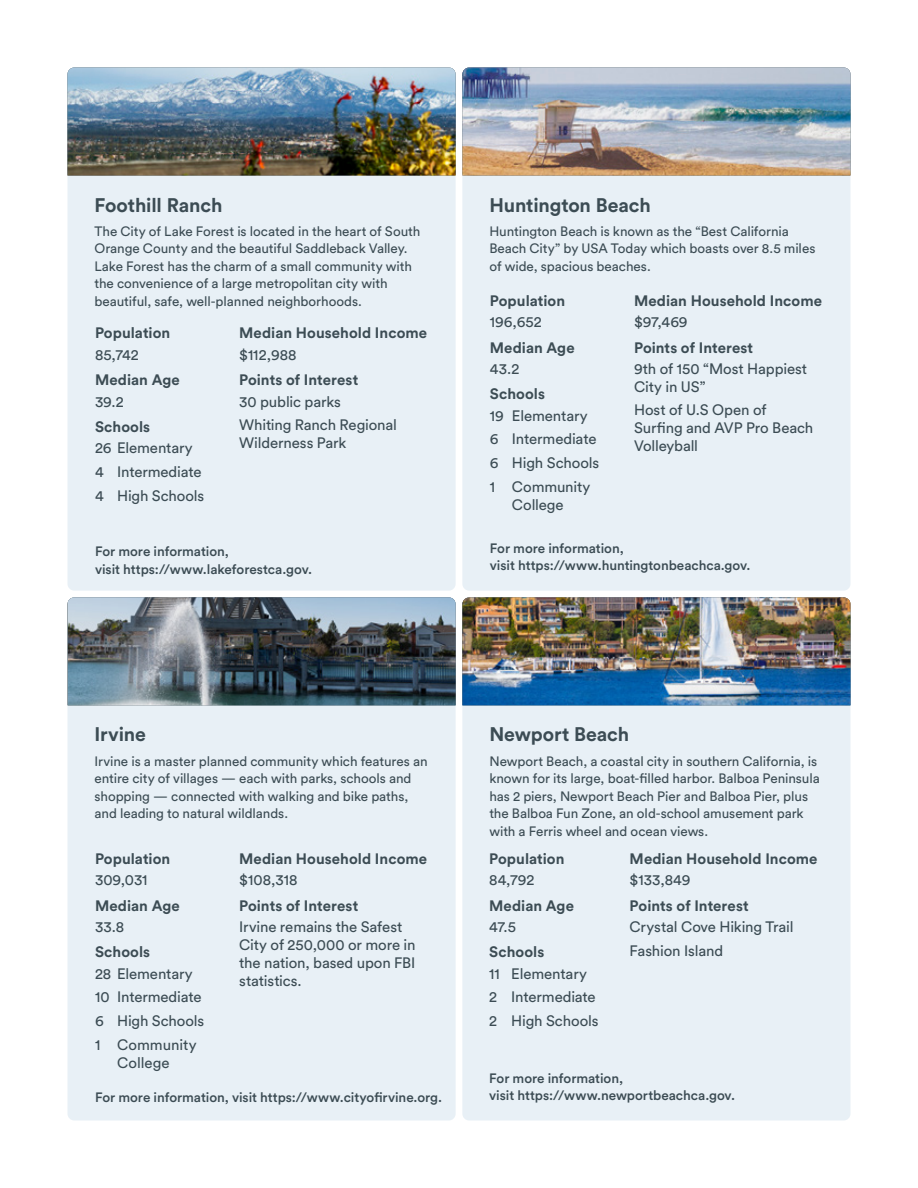
<style>
.page{position:relative;width:918px;height:1188px;background:#fff}
.page>*{position:absolute;margin:0;border:0;box-sizing:border-box;transform-origin:0 0}
.t1{font:700 19.5px "Circular Std";letter-spacing:-.005em;color:#3c4c54}
.t2{font:15px/23.7px "Circular Std";letter-spacing:-.01em;color:#3c4c54}
.t3{font:700 15px "Circular Std";letter-spacing:.005em;color:#3c4c54}
.t4{font:13.5px/17.5px "Circular Std";letter-spacing:-.005em;color:#3c4c54}
.t5{font:500 13.5px/17.5px "Circular Std";letter-spacing:-.005em;color:#3c4c54}
</style>
<div class="page">
<div style="left:462px;top:597px;width:388px;height:523px;background:#e8f0f6;border-radius:7px"></div>
<img style="left:462px;top:597px;width:388px;height:108px">
<div style="left:462px;top:68px;width:388px;height:523px;background:#e8f0f6;border-radius:7px"></div>
<img style="left:462px;top:68px;width:388px;height:108px">
<div style="left:68px;top:597px;width:388px;height:523px;background:#e8f0f6;border-radius:7px"></div>
<img style="left:68px;top:597px;width:388px;height:108px">
<div style="left:68px;top:68px;width:388px;height:523px;background:#e8f0f6;border-radius:7px"></div>
<img style="left:68px;top:68px;width:388px;height:108px">
<h1 class="t1" style="left:94px;top:192px;width:129px">Foothill Ranch</h1>
<p class="t4" style="left:94px;top:222px;width:327px">The City of Lake Forest is located in the heart of South Orange County and the beautiful Saddleback Valley.<br>Lake Forest has the charm of a small community with the convenience of a large metropolitan city with beautiful, safe, well-planned neighborhoods.</p>
<p class="t3" style="left:95px;top:324px;width:77px">Population</p>
<p class="t2" style="left:95px;top:342px;width:45px">85,742</p>
<p class="t3" style="left:95px;top:370px;width:86px">Median Age</p>
<p class="t2" style="left:95px;top:389px;width:30px">39.2</p>
<p class="t3" style="left:95px;top:417px;width:57px">Schools</p>
<p class="t2" style="left:95px;top:436px;width:111px">26 Elementary<br>4 Intermediate<br>4 High Schools</p>
<p class="t3" style="left:239px;top:324px;width:189px">Median Household Income</p>
<p class="t2" style="left:239px;top:342px;width:59px">$112,988</p>
<p class="t3" style="left:239px;top:370px;width:121px">Points of Interest</p>
<p class="t2" style="left:239px;top:389px;width:159px">30 public parks<br>Whiting Ranch Regional</p>
<p class="t2" style="left:239px;top:431px;width:109px">Wilderness Park</p>
<p class="t5" style="left:95px;top:542px;width:219px">For more information,<br>visit https://www.lakeforestca.gov.</p>
<h1 class="t1" style="left:489px;top:192px;width:163px">Huntington Beach</h1>
<p class="t4" style="left:489px;top:222px;width:328px">Huntington Beach is known as the “Best California<br>Beach City” by USA Today which boasts over 8.5 miles of wide, spacious beaches.</p>
<p class="t3" style="left:490px;top:291px;width:77px">Population</p>
<p class="t2" style="left:490px;top:310px;width:53px">196,652</p>
<p class="t3" style="left:490px;top:338px;width:86px">Median Age</p>
<p class="t2" style="left:490px;top:357px;width:31px">43.2</p>
<p class="t3" style="left:490px;top:384px;width:57px">Schools</p>
<p class="t2" style="left:490px;top:403px;width:111px">19 Elementary<br>6 Intermediate<br>6 High Schools<br>1 Community</p>
<p class="t2" style="left:512px;top:492px;width:53px">College</p>
<p class="t5" style="left:490px;top:539px;width:262px">For more information,<br>visit https://www.huntingtonbeachca.gov.</p>
<p class="t3" style="left:634px;top:291px;width:189px">Median Household Income</p>
<p class="t2" style="left:634px;top:310px;width:55px">$97,469</p>
<p class="t3" style="left:634px;top:338px;width:121px">Points of Interest</p>
<p class="t2" style="left:634px;top:359px;width:175px;line-height:18px">9th of 150 “Most Happiest<br>City in US”</p>
<p class="t2" style="left:634px;top:401px;width:181px;line-height:18px">Host of U.S Open of<br>Surfing and AVP Pro Beach<br>Volleyball</p>
<h1 class="t1" style="left:94px;top:722px;width:53px">Irvine</h1>
<p class="t4" style="left:94px;top:752px;width:335px">Irvine is a master planned community which features an entire city of villages — each with parks, schools and shopping — connected with walking and bike paths, and leading to natural wildlands.</p>
<p class="t3" style="left:95px;top:849px;width:77px">Population</p>
<p class="t2" style="left:95px;top:868px;width:54px">309,031</p>
<p class="t3" style="left:95px;top:896px;width:86px">Median Age</p>
<p class="t2" style="left:95px;top:915px;width:31px">33.8</p>
<p class="t3" style="left:95px;top:943px;width:57px">Schools</p>
<p class="t2" style="left:95px;top:961px;width:111px">28 Elementary<br>10 Intermediate<br>6 High Schools<br>1 Community</p>
<p class="t2" style="left:117px;top:1050px;width:54px">College</p>
<p class="t3" style="left:239px;top:849px;width:189px">Median Household Income</p>
<p class="t2" style="left:239px;top:868px;width:60px">$108,318</p>
<p class="t3" style="left:239px;top:896px;width:121px">Points of Interest</p>
<p class="t2" style="left:239px;top:917px;width:178px;line-height:18px">Irvine remains the Safest<br>City of 250,000 or more in the nation, based upon FBI statistics.</p>
<p class="t5" style="left:95px;top:1088px;width:349px">For more information, visit https://www.cityofirvine.org.</p>
<h1 class="t1" style="left:489px;top:722px;width:141px">Newport Beach</h1>
<p class="t4" style="left:489px;top:752px;width:332px">Newport Beach, a coastal city in southern California, is known for its large, boat-filled harbor. Balboa Peninsula has 2 piers, Newport Beach Pier and Balboa Pier, plus the Balboa Fun Zone, an old-school amusement park with a Ferris wheel and ocean views.</p>
<p class="t3" style="left:489px;top:849px;width:77px">Population</p>
<p class="t2" style="left:489px;top:868px;width:47px">84,792</p>
<p class="t3" style="left:489px;top:896px;width:86px">Median Age</p>
<p class="t2" style="left:489px;top:915px;width:28px">47.5</p>
<p class="t3" style="left:489px;top:943px;width:57px">Schools</p>
<p class="t2" style="left:489px;top:961px;width:111px">11 Elementary<br>2 Intermediate<br>2 High Schools</p>
<p class="t3" style="left:630px;top:849px;width:189px">Median Household Income</p>
<p class="t2" style="left:630px;top:868px;width:62px">$133,849</p>
<p class="t3" style="left:630px;top:896px;width:121px">Points of Interest</p>
<p class="t2" style="left:630px;top:915px;width:165px">Crystal Cove Hiking Trail<br>Fashion Island</p>
<p class="t5" style="left:489px;top:1069px;width:247px">For more information,<br>visit https://www.newportbeachca.gov.</p>
</div>
